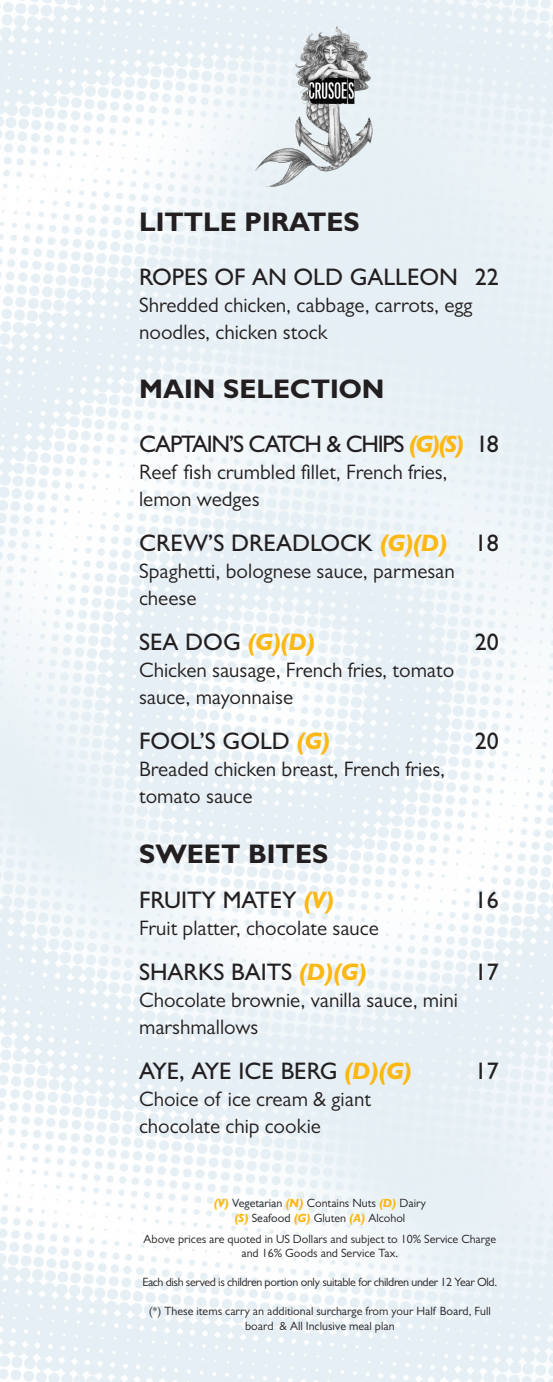
<style>
.page{position:relative;width:553px;height:1382px;background:#fff}
.page>*{position:absolute;margin:0;border:0;box-sizing:border-box;transform-origin:0 0}
.t1{font:700 27px "Gill Sans";color:#231f20}
.t2{font:500 24px "Gill Sans";color:#231f20}
.t3{font:500 24px "Gill Sans";letter-spacing:-.05em;color:#231f20}
.t4{font:21px/27px "Gill Sans";color:#231f20}
.t5{font:12px/14.4px "Gill Sans";color:#231f20;text-align:center}
.t6{font:12px "Gill Sans";letter-spacing:-.03em;color:#231f20}
.s1{font-weight:800;font-style:italic;color:#fcb814}
</style>
<div class="page">
<img style="left:0;top:0;width:553px;height:1382px">
<img style="left:254px;top:22px;width:131px;height:178px">
<p class="t1" style="left:139px;top:205px;width:222px">LITTLE PIRATES</p>
<p class="t2" style="left:139px;top:263px;width:361px">ROPES OF AN OLD GALLEON 22</p>
<p class="t4" style="left:139px;top:291px;width:335px">Shredded chicken, cabbage, carrots, egg noodles, chicken stock</p>
<p class="t1" style="left:139px;top:373px;width:247px">MAIN SELECTION</p>
<p class="t3" style="left:139px;top:430px;width:361px">CAPTAIN’S CATCH &amp; CHIPS <span class="s1">(G)(S)</span> 18</p>
<p class="t4" style="left:139px;top:459px;width:310px">Reef fish crumbled fillet, French fries, lemon wedges</p>
<p class="t2" style="left:139px;top:529px;width:361px">CREW’S DREADLOCK <span class="s1">(G)(D)</span> 18</p>
<p class="t4" style="left:139px;top:558px;width:317px">Spaghetti, bolognese sauce, parmesan cheese</p>
<p class="t2" style="left:139px;top:628px;width:177px">SEA DOG <span class="s1">(G)(D)</span></p>
<p class="t2" style="left:475px;top:628px;width:25px">20</p>
<p class="t4" style="left:139px;top:657px;width:317px">Chicken sausage, French fries, tomato sauce, mayonnaise</p>
<p class="t2" style="left:139px;top:727px;width:192px">FOOL’S GOLD <span class="s1">(G)</span></p>
<p class="t2" style="left:475px;top:727px;width:25px">20</p>
<p class="t4" style="left:139px;top:756px;width:307px">Breaded chicken breast, French fries, tomato sauce</p>
<p class="t1" style="left:139px;top:837px;width:191px">SWEET BITES</p>
<p class="t2" style="left:139px;top:885px;width:196px">FRUITY MATEY <span class="s1">(V)</span></p>
<p class="t2" style="left:475px;top:885px;width:25px">16</p>
<p class="t4" style="left:139px;top:914px;width:241px">Fruit platter, chocolate sauce</p>
<p class="t2" style="left:139px;top:957px;width:228px">SHARKS BAITS <span class="s1">(D)(G)</span></p>
<p class="t2" style="left:475px;top:957px;width:25px">17</p>
<p class="t4" style="left:139px;top:986px;width:320px">Chocolate brownie, vanilla sauce, mini marshmallows</p>
<p class="t2" style="left:139px;top:1056px;width:274px">AYE, AYE ICE BERG <span class="s1">(D)(G)</span></p>
<p class="t2" style="left:475px;top:1056px;width:25px">17</p>
<p class="t4" style="left:139px;top:1085px;width:233px">Choice of ice cream &amp; giant</p>
<p class="t4" style="left:139px;top:1112px;width:183px">chocolate chip cookie</p>
<p class="t5" style="left:214px;top:1196px;width:214px"><span class="s1">(V)</span> Vegetarian <span class="s1">(N)</span> Contains Nuts <span class="s1">(D)</span> Dairy</p>
<p class="t5" style="left:234px;top:1210px;width:172px"><span class="s1">(S)</span> Seafood <span class="s1">(G)</span> Gluten <span class="s1">(A)</span> Alcohol</p>
<p class="t5" style="left:144px;top:1231px;width:354px">Above prices are quoted in US Dollars and subject to 10% Service Charge and 16% Goods and Service Tax.</p>
<p class="t6" style="left:142px;top:1275px;width:356px">Each dish served is children portion only suitable for children under 12 Year Old.</p>
<p class="t5" style="left:149px;top:1304px;width:343px">(*) These items carry an additional surcharge from your Half Board, Full board &amp; All Inclusive meal plan</p>
</div>
